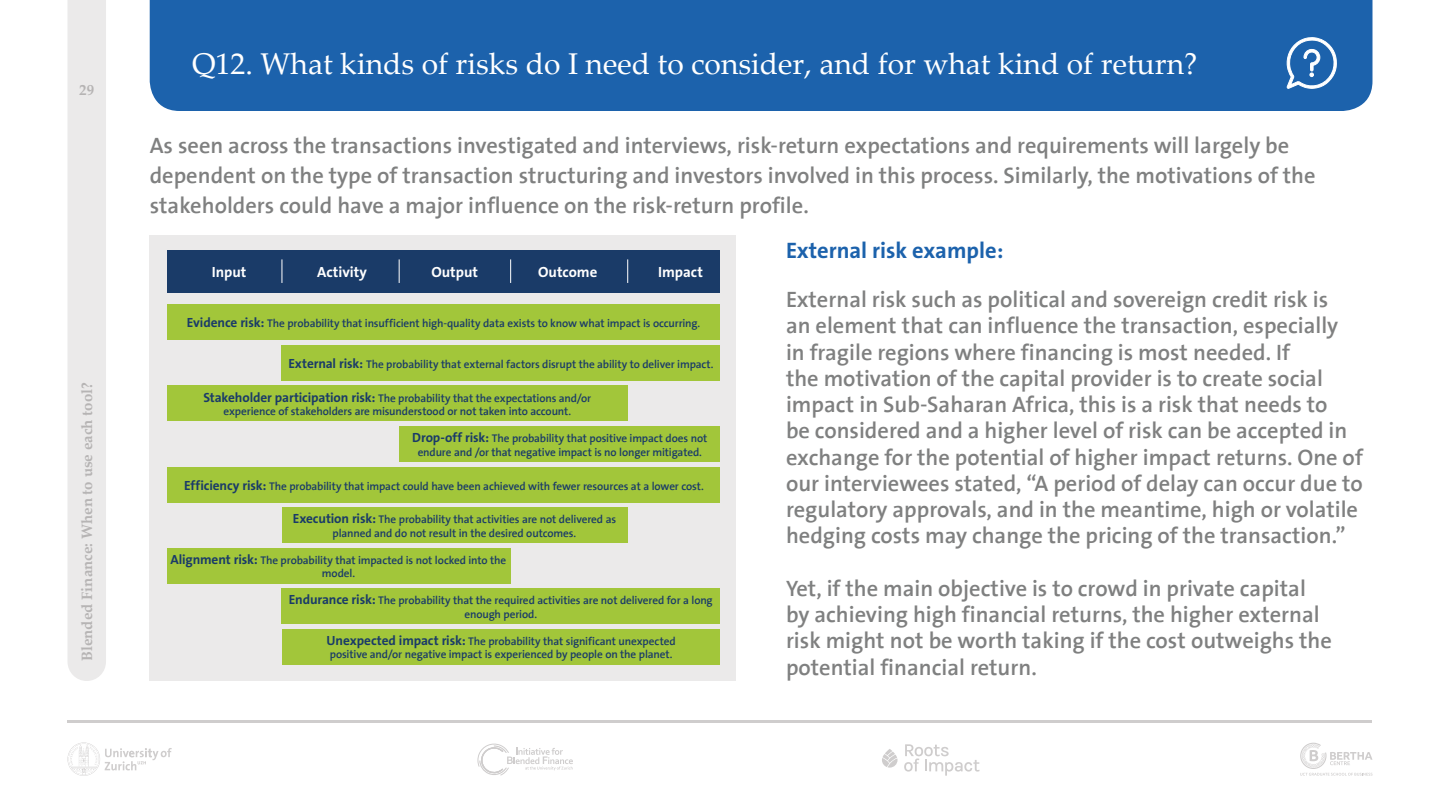
<style>
.page{position:relative;width:1440px;height:810px;background:#fff}
.page>*{position:absolute;margin:0;border:0;box-sizing:border-box;transform-origin:0 0}
.t1{font:30px "Palatino Linotype";color:#fff}
.t2{font:600 22.5px/26.2px "The Sans B6";color:#7f8080}
.t3{font:700 22.5px "The Sans B7";color:#1c62ac}
.t4{font:700 15px "Palatino Linotype";color:#b6b4b4}
.t5{font:700 14.85px "The Sans B7";color:#fff}
.t6{font:600 11.25px/13.5px "The Sans B6";letter-spacing:-.01em;color:#1a3b68;text-align:center}
.s1{font-family:"The Sans B7";font-weight:700;font-size:13.35px}
</style>
<div class="page">
<svg style="left:68px;top:743px;width:104px;height:33px"></svg>
<svg style="left:477px;top:743px;width:96px;height:33px"></svg>
<svg style="left:904px;top:744px;width:76px;height:32px"></svg>
<svg style="left:882px;top:749px;width:16px;height:19px"></svg>
<svg style="left:1300px;top:743px;width:72px;height:33px"></svg>
<hr style="left:68px;top:721px;width:1304px;height:2px;background:#cfcdcd">
<div style="left:68px;top:0;width:38px;height:681px;background:#ebeaea"></div>
<div style="left:150px;top:0;width:1223px;height:111px;background:#1c62ac"></div>
<svg style="left:1287px;top:37px;width:51px;height:52px"></svg>
<div style="left:150px;top:236px;width:586px;height:445px;background:#ebeaea"></div>
<div style="left:167px;top:250px;width:553px;height:42px;background:#1a3b68"></div>
<div style="left:167px;top:305px;width:553px;height:35px;background:#a2c63a"></div>
<div style="left:167px;top:467px;width:553px;height:35px;background:#a2c63a"></div>
<div style="left:167px;top:386px;width:461px;height:35px;background:#a2c63a"></div>
<div style="left:167px;top:548px;width:343px;height:35px;background:#a2c63a"></div>
<div style="left:282px;top:345px;width:438px;height:35px;background:#a2c63a"></div>
<div style="left:282px;top:507px;width:345px;height:36px;background:#a2c63a"></div>
<div style="left:399px;top:426px;width:321px;height:36px;background:#a2c63a"></div>
<div style="left:282px;top:589px;width:438px;height:35px;background:#a2c63a"></div>
<div style="left:282px;top:629px;width:438px;height:35px;background:#a2c63a"></div>
<svg style="left:282px;top:259px;width:1px;height:24px"></svg>
<svg style="left:399px;top:259px;width:1px;height:24px"></svg>
<svg style="left:510px;top:259px;width:1px;height:24px"></svg>
<svg style="left:627px;top:259px;width:1px;height:24px"></svg>
<p class="t4" style="left:79px;top:79px;width:16px">29</p>
<p class="t4" style="left:76px;top:661px;width:280px;rotate:-90deg">Blended Finance: When to use each tool?</p>
<h1 class="t1" style="left:192px;top:42px;width:1007px">Q12. What kinds of risks do I need to consider, and for what kind of return?</h1>
<p class="t2" style="left:150px;top:131px;width:1167px;line-height:30px">As seen across the transactions investigated and interviews, risk-return expectations and requirements will largely be dependent on the type of transaction structuring and investors involved in this process. Similarly, the motivations of the stakeholders could have a major influence on the risk-return profile.</p>
<p class="t5" style="left:212px;top:264px;width:36px">Input</p>
<p class="t5" style="left:317px;top:264px;width:51px">Activity</p>
<p class="t5" style="left:431px;top:264px;width:48px">Output</p>
<p class="t5" style="left:538px;top:264px;width:61px">Outcome</p>
<p class="t5" style="left:658px;top:264px;width:46px">Impact</p>
<p class="t6" style="left:187px;top:317px;width:515px"><span class="s1">Evidence risk:</span> The probability that insufficient high-quality data exists to know what impact is occurring.</p>
<p class="t6" style="left:288px;top:358px;width:427px"><span class="s1">External risk:</span> The probability that external factors disrupt the ability to deliver impact.</p>
<p class="t6" style="left:203px;top:392px;width:389px"><span class="s1">Stakeholder participation risk:</span> The probability that the expectations and/or experience of stakeholders are misunderstood or not taken into account.</p>
<p class="t6" style="left:412px;top:432px;width:297px"><span class="s1">Drop-off risk:</span> The probability that positive impact does not endure and /or that negative impact is no longer mitigated.</p>
<p class="t6" style="left:184px;top:479px;width:521px"><span class="s1">Efficiency risk:</span> The probability that impact could have been achieved with fewer resources at a lower cost.</p>
<p class="t6" style="left:293px;top:513px;width:325px"><span class="s1">Execution risk:</span> The probability that activities are not delivered as planned and do not result in the desired outcomes.</p>
<p class="t6" style="left:171px;top:554px;width:337px"><span class="s1">Alignment risk:</span> The probability that impacted is not locked into the model.</p>
<p class="t6" style="left:289px;top:594px;width:425px"><span class="s1">Endurance risk:</span> The probability that the required activities are not delivered for a long enough period.</p>
<p class="t6" style="left:327px;top:635px;width:350px;text-align:left"><span class="s1">Unexpected impact risk:</span> The probability that significant unexpected positive and/or negative impact is experienced by people on the planet.</p>
<p class="t3" style="left:786px;top:239px;width:219px">External risk example:</p>
<p class="t2" style="left:786px;top:287px;width:578px">External risk such as political and sovereign credit risk is<br>an element that can influence the transaction, especially<br>in fragile regions where financing is most needed. If<br>the motivation of the capital provider is to create social impact in Sub-Saharan Africa, this is a risk that needs to<br>be considered and a higher level of risk can be accepted in exchange for the potential of higher impact returns. One of our interviewees stated, “A period of delay can occur due to regulatory approvals, and in the meantime, high or volatile hedging costs may change the pricing of the transaction.”</p>
<p class="t2" style="left:786px;top:576px;width:548px">Yet, if the main objective is to crowd in private capital by achieving high financial returns, the higher external risk might not be worth taking if the cost outweighs the potential financial return.</p>
</div>
